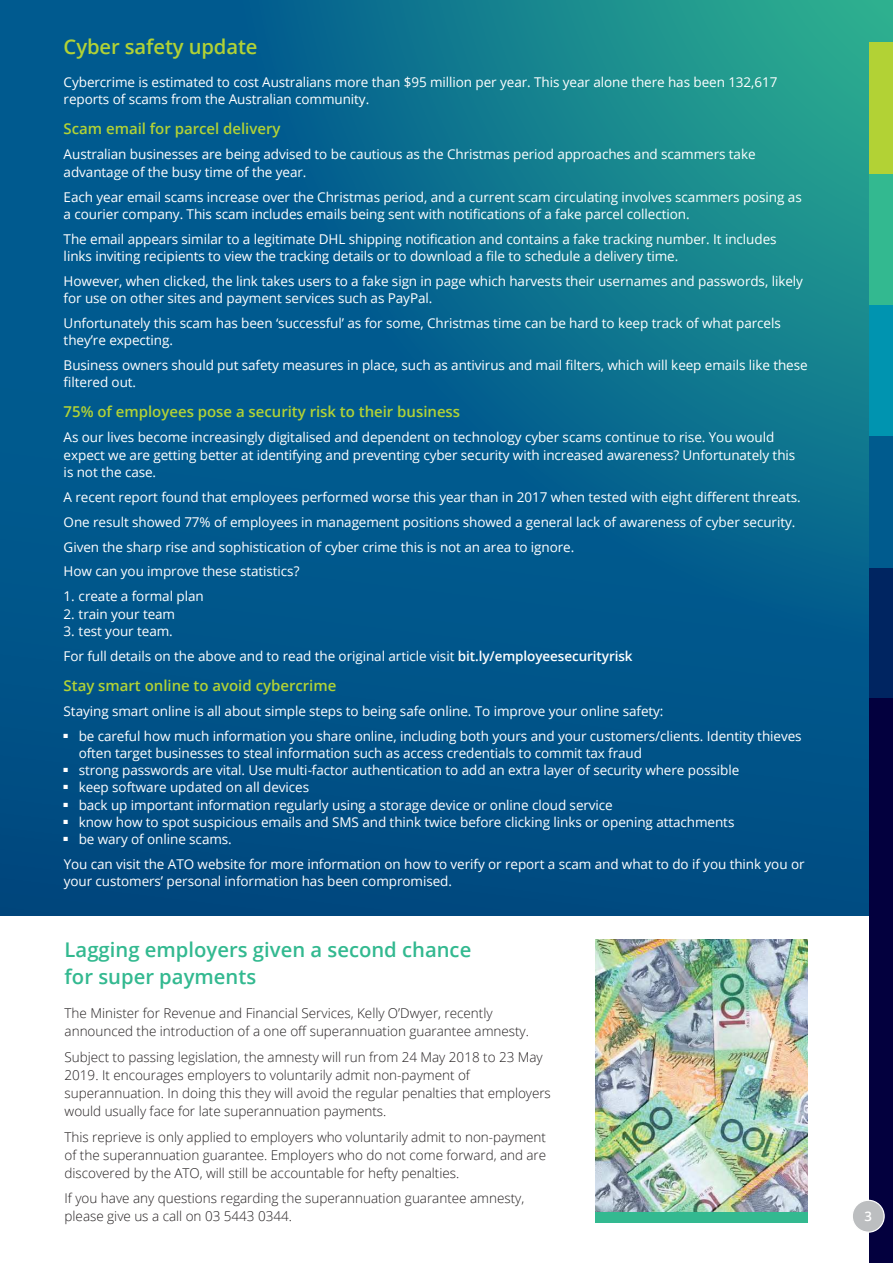
<style>
.page{position:relative;width:893px;height:1263px;background:#fff}
.page>*{position:absolute;margin:0;border:0;box-sizing:border-box;transform-origin:0 0}
.t1{font:600 20.25px/27px "Open Sans";color:#33b990}
.t2{font:600 20.25px "Open Sans";letter-spacing:-.005em;color:#b2d235}
.t3{font:600 15px "Open Sans";color:#b2d235}
.t4{font:13.5px/17.2px "Open Sans";letter-spacing:-.005em;color:#fff}
.t5{font:300 13.5px/18px "Open Sans";color:#231f20}
.t6{font:600 13.2px "Open Sans";color:#fff}
.s1{font-weight:600}
</style>
<div class="page">
<div style="left:0;top:0;width:893px;height:916px;background:#00558a"></div>
<svg style="left:268px;top:0;width:625px;height:608px"></svg>
<div style="left:869px;top:174px;width:24px;height:132px;background:#33b990"></div>
<div style="left:869px;top:43px;width:24px;height:131px;background:#b2d235"></div>
<div style="left:869px;top:306px;width:24px;height:131px;background:#0094b0"></div>
<div style="left:869px;top:437px;width:24px;height:131px;background:#005b8e"></div>
<div style="left:869px;top:568px;width:24px;height:130px;background:#002561"></div>
<div style="left:869px;top:698px;width:24px;height:565px;background:#03003e"></div>
<div style="left:852px;top:1200px;width:32px;height:32px;background:#bcbec0;border-radius:50%"></div>
<div style="left:852px;top:1200px;width:33px;height:33px;border:1px solid #fff;border-radius:50%"></div>
<div style="left:595px;top:1212px;width:213px;height:11px;background:#33b990"></div>
<img style="left:595px;top:940px;width:213px;height:272px">
<h1 class="t2" style="left:64px;top:38px;width:195px">Cyber safety update</h1>
<p class="t4" style="left:64px;top:73px;width:715px">Cybercrime is estimated to cost Australians more than $95 million per year. This year alone there has been 132,617 reports of scams from the Australian community.</p>
<p class="t3" style="left:64px;top:123px;width:218px">Scam email for parcel delivery</p>
<p class="t4" style="left:64px;top:145px;width:693px">Australian businesses are being advised to be cautious as the Christmas period approaches and scammers take advantage of the busy time of the year.</p>
<p class="t4" style="left:64px;top:188px;width:740px">Each year email scams increase over the Christmas period, and a current scam circulating involves scammers posing as a courier company. This scam includes emails being sent with notifications of a fake parcel collection.</p>
<p class="t4" style="left:64px;top:230px;width:714px">The email appears similar to a legitimate DHL shipping notification and contains a fake tracking number. It includes links inviting recipients to view the tracking details or to download a file to schedule a delivery time.</p>
<p class="t4" style="left:64px;top:272px;width:741px">However, when clicked, the link takes users to a fake sign in page which harvests their usernames and passwords, likely for use on other sites and payment services such as PayPal.</p>
<p class="t4" style="left:64px;top:314px;width:719px">Unfortunately this scam has been ‘successful’ as for some, Christmas time can be hard to keep track of what parcels they’re expecting.</p>
<p class="t4" style="left:64px;top:356px;width:745px">Business owners should put safety measures in place, such as antivirus and mail filters, which will keep emails like these filtered out.</p>
<p class="t3" style="left:64px;top:406px;width:398px">75% of employees pose a security risk to their business</p>
<p class="t4" style="left:64px;top:428px;width:733px">As our lives become increasingly digitalised and dependent on technology cyber scams continue to rise. You would expect we are getting better at identifying and preventing cyber security with increased awareness? Unfortunately this is not the case.</p>
<p class="t4" style="left:64px;top:484px;width:738px;line-height:24.9px">A recent report found that employees performed worse this year than in 2017 when tested with eight different threats.<br>One result showed 77% of employees in management positions showed a general lack of awareness of cyber security.<br>Given the sharp rise and sophistication of cyber crime this is not an area to ignore.<br>How can you improve these statistics?</p>
<p class="t4" style="left:64px;top:587px;width:142px">1. create a formal plan</p>
<p class="t4" style="left:64px;top:605px;width:113px">2. train your team</p>
<p class="t4" style="left:64px;top:618px;width:570px;line-height:24.9px">3. test your team.<br>For full details on the above and to read the original article visit <span class="s1">bit.ly/employeesecurityrisk</span></p>
<p class="t3" style="left:64px;top:679px;width:274px">Stay smart online to avoid cybercrime</p>
<p class="t4" style="left:64px;top:702px;width:601px">Staying smart online is all about simple steps to being safe online. To improve your online safety:</p>
<p class="t4" style="left:79px;top:727px;width:724px;text-indent:-15px">■ be careful how much information you share online, including both yours and your customers/clients. Identity thieves often target businesses to steal information such as access credentials to commit tax fraud</p>
<p class="t4" style="left:64px;top:761px;width:677px">■ strong passwords are vital. Use multi-factor authentication to add an extra layer of security where possible</p>
<p class="t4" style="left:64px;top:778px;width:247px">■ keep software updated on all devices</p>
<p class="t4" style="left:64px;top:796px;width:551px">■ back up important information regularly using a storage device or online cloud service</p>
<p class="t4" style="left:64px;top:813px;width:672px">■ know how to spot suspicious emails and SMS and think twice before clicking links or opening attachments</p>
<p class="t4" style="left:64px;top:826px;width:742px;line-height:24.9px">■ be wary of online scams.<br>You can visit the ATO website for more information on how to verify or report a scam and what to do if you think you or</p>
<p class="t4" style="left:64px;top:872px;width:390px">your customers’ personal information has been compromised.</p>
<h1 class="t1" style="left:65px;top:938px;width:408px">Lagging employers given a second chance for super payments</h1>
<p class="t5" style="left:65px;top:1006px;width:466px">The Minister for Revenue and Financial Services, Kelly O’Dwyer, recently announced the introduction of a one off superannuation guarantee amnesty.</p>
<p class="t5" style="left:65px;top:1048px;width:488px">Subject to passing legislation, the amnesty will run from 24 May 2018 to 23 May 2019. It encourages employers to voluntarily admit non-payment of superannuation. In doing this they will avoid the regular penalties that employers would usually face for late superannuation payments.</p>
<p class="t5" style="left:65px;top:1129px;width:483px;text-align:justify">This reprieve is only applied to employers who voluntarily admit to non-payment of the superannuation guarantee. Employers who do not come forward, and are discovered by the ATO, will still be accountable for hefty penalties.</p>
<p class="t5" style="left:65px;top:1191px;width:461px">If you have any questions regarding the superannuation guarantee amnesty, please give us a call on 03 5443 0344.</p>
<p class="t6" style="left:864px;top:1211px;width:9px">3</p>
</div>
